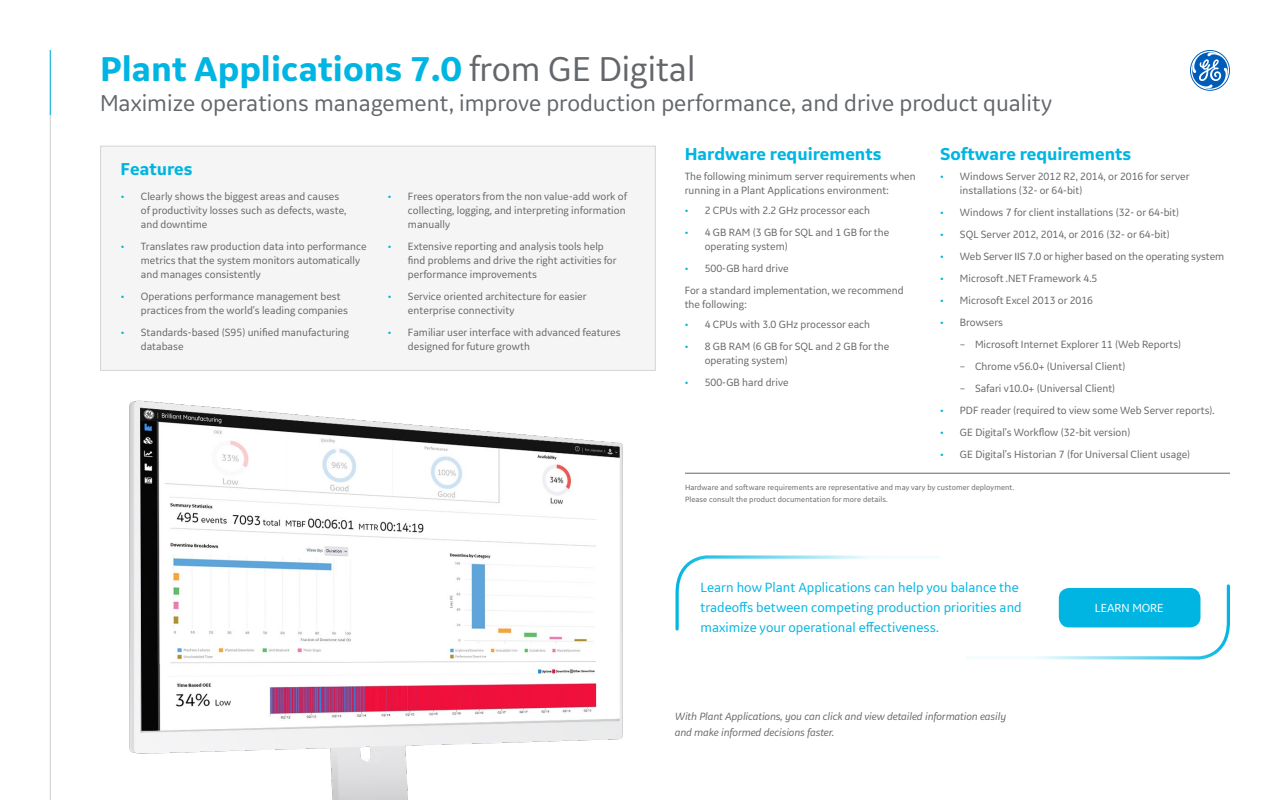
<style>
.page{position:relative;width:1280px;height:800px;background:#fff}
.page>*{position:absolute;margin:0;border:0;box-sizing:border-box;transform-origin:0 0}
.t1{font:700 36px "GE Inspira Sans";color:#00b5e2}
.t2{font:24px "GE Inspira Sans";color:#63666a}
.t3{font:700 18px "GE Inspira Sans";color:#00b5e2}
.t4{font:14px/20px "GE Inspira Sans";color:#00b5e2}
.t5{font:12.2px "GE Inspira Sans";color:#fff}
.t6{font:11px/14px "GE Inspira Sans";color:#63666a}
.t7{font:italic 11px/16px "GE Inspira Sans";letter-spacing:-.01em;color:#63666a}
.t8{font:8px/12px "GE Inspira Sans";letter-spacing:.01em;color:#63666a}
.s1{font-weight:400;color:#63666a}
.s2{color:#00b5e2}
</style>
<div class="page">
<hr style="left:50px;top:50px;width:1px;height:750px;background:#cdcdcd">
<hr style="left:50px;top:50px;width:1px;height:65px;background:#00b5e2">
<div style="left:101px;top:146px;width:554px;height:224px;background:#f5f5f5"></div>
<div style="left:100px;top:146px;width:556px;height:225px;border:1px solid #d4d4d4"></div>
<svg style="left:1190px;top:50px;width:40px;height:41px"></svg>
<svg style="left:966px;top:584px;width:264px;height:76px"></svg>
<svg style="left:676px;top:555px;width:264px;height:76px"></svg>
<div style="left:1059px;top:588px;width:142px;height:39px;background:#00b5e2;border-radius:10px"></div>
<img style="left:129px;top:401px;width:494px;height:399px">
<hr style="left:685px;top:473px;width:545px;height:1px;background:#63666a">
<h1 class="t1" style="left:100px;top:46px;width:597px">Plant Applications 7.0 <span class="s1">from GE Digital</span></h1>
<h2 class="t2" style="left:100px;top:88px;width:954px">Maximize operations management, improve production performance, and drive product quality</h2>
<h3 class="t3" style="left:121px;top:158px;width:73px">Features</h3>
<p class="t6" style="left:141px;top:189px;width:207px;text-indent:-20px"><span class="s2">•</span> Clearly shows the biggest areas and causes of productivity losses such as defects, waste, and downtime</p>
<p class="t6" style="left:141px;top:239px;width:227px;text-indent:-20px"><span class="s2">•</span> Translates raw production data into performance metrics that the system monitors automatically and manages consistently</p>
<p class="t6" style="left:141px;top:289px;width:209px;text-indent:-20px"><span class="s2">•</span> Operations performance management best practices from the world’s leading companies</p>
<p class="t6" style="left:141px;top:325px;width:210px;text-indent:-20px"><span class="s2">•</span> Standards-based (S95) unified manufacturing database</p>
<p class="t6" style="left:408px;top:189px;width:221px;text-indent:-20px"><span class="s2">•</span> Frees operators from the non value-add work of collecting, logging, and interpreting information manually</p>
<p class="t6" style="left:408px;top:239px;width:210px;text-indent:-20px"><span class="s2">•</span> Extensive reporting and analysis tools help find problems and drive the right activities for performance improvements</p>
<p class="t6" style="left:408px;top:289px;width:180px;text-indent:-20px"><span class="s2">•</span> Service oriented architecture for easier enterprise connectivity</p>
<p class="t6" style="left:408px;top:325px;width:214px;text-indent:-20px"><span class="s2">•</span> Familiar user interface with advanced features designed for future growth</p>
<h3 class="t3" style="left:685px;top:143px;width:198px">Hardware requirements</h3>
<p class="t6" style="left:685px;top:169px;width:233px">The following minimum server requirements when running in a Plant Applications environment:</p>
<p class="t6" style="left:685px;top:203px;width:187px"><span class="s2">•</span> 2 CPUs with 2.2 GHz processor each</p>
<p class="t6" style="left:705px;top:225px;width:186px;text-indent:-20px"><span class="s2">•</span> 4 GB RAM (3 GB for SQL and 1 GB for the operating system)</p>
<p class="t6" style="left:685px;top:257px;width:220px;line-height:22px"><span class="s2">•</span> 500-GB hard drive<br>For a standard implementation, we recommend</p>
<p class="t6" style="left:685px;top:297px;width:63px">the following:</p>
<p class="t6" style="left:685px;top:317px;width:187px"><span class="s2">•</span> 4 CPUs with 3.0 GHz processor each</p>
<p class="t6" style="left:705px;top:339px;width:186px;text-indent:-20px"><span class="s2">•</span> 8 GB RAM (6 GB for SQL and 2 GB for the operating system)</p>
<p class="t6" style="left:685px;top:375px;width:105px"><span class="s2">•</span> 500-GB hard drive</p>
<h3 class="t3" style="left:940px;top:143px;width:193px">Software requirements</h3>
<p class="t6" style="left:960px;top:169px;width:231px;text-indent:-20px"><span class="s2">•</span> Windows Server 2012 R2, 2014, or 2016 for server installations (32- or 64-bit)</p>
<p class="t6" style="left:940px;top:205px;width:241px"><span class="s2">•</span> Windows 7 for client installations (32- or 64-bit)</p>
<p class="t6" style="left:940px;top:227px;width:231px"><span class="s2">•</span> SQL Server 2012, 2014, or 2016 (32- or 64-bit)</p>
<p class="t6" style="left:940px;top:249px;width:286px"><span class="s2">•</span> Web Server IIS 7.0 or higher based on the operating system</p>
<p class="t6" style="left:940px;top:271px;width:159px"><span class="s2">•</span> Microsoft .NET Framework 4.5</p>
<p class="t6" style="left:940px;top:293px;width:155px"><span class="s2">•</span> Microsoft Excel 2013 or 2016</p>
<p class="t6" style="left:940px;top:315px;width:65px"><span class="s2">•</span> Browsers</p>
<p class="t6" style="left:960px;top:337px;width:223px">– Microsoft Internet Explorer 11 (Web Reports)</p>
<p class="t6" style="left:960px;top:359px;width:167px">– Chrome v56.0+ (Universal Client)</p>
<p class="t6" style="left:960px;top:381px;width:157px">– Safari v10.0+ (Universal Client)</p>
<p class="t6" style="left:940px;top:403px;width:276px"><span class="s2">•</span> PDF reader (required to view some Web Server reports).</p>
<p class="t6" style="left:940px;top:425px;width:192px"><span class="s2">•</span> GE Digital’s Workflow (32-bit version)</p>
<p class="t6" style="left:940px;top:447px;width:252px"><span class="s2">•</span> GE Digital’s Historian 7 (for Universal Client usage)</p>
<p class="t8" style="left:685px;top:481px;width:331px">Hardware and software requirements are representative and may vary by customer deployment.<br>Please consult the product documentation for more details.</p>
<p class="t4" style="left:700px;top:577px;width:323px">Learn how Plant Applications can help you balance the tradeoffs between competing production priorities and maximize your operational effectiveness.</p>
<p class="t7" style="left:675px;top:708px;width:333px">With Plant Applications, you can click and view detailed information easily and make informed decisions faster.</p>
<p class="t5" style="left:1095px;top:601px;width:70px">LEARN MORE</p>
</div>
